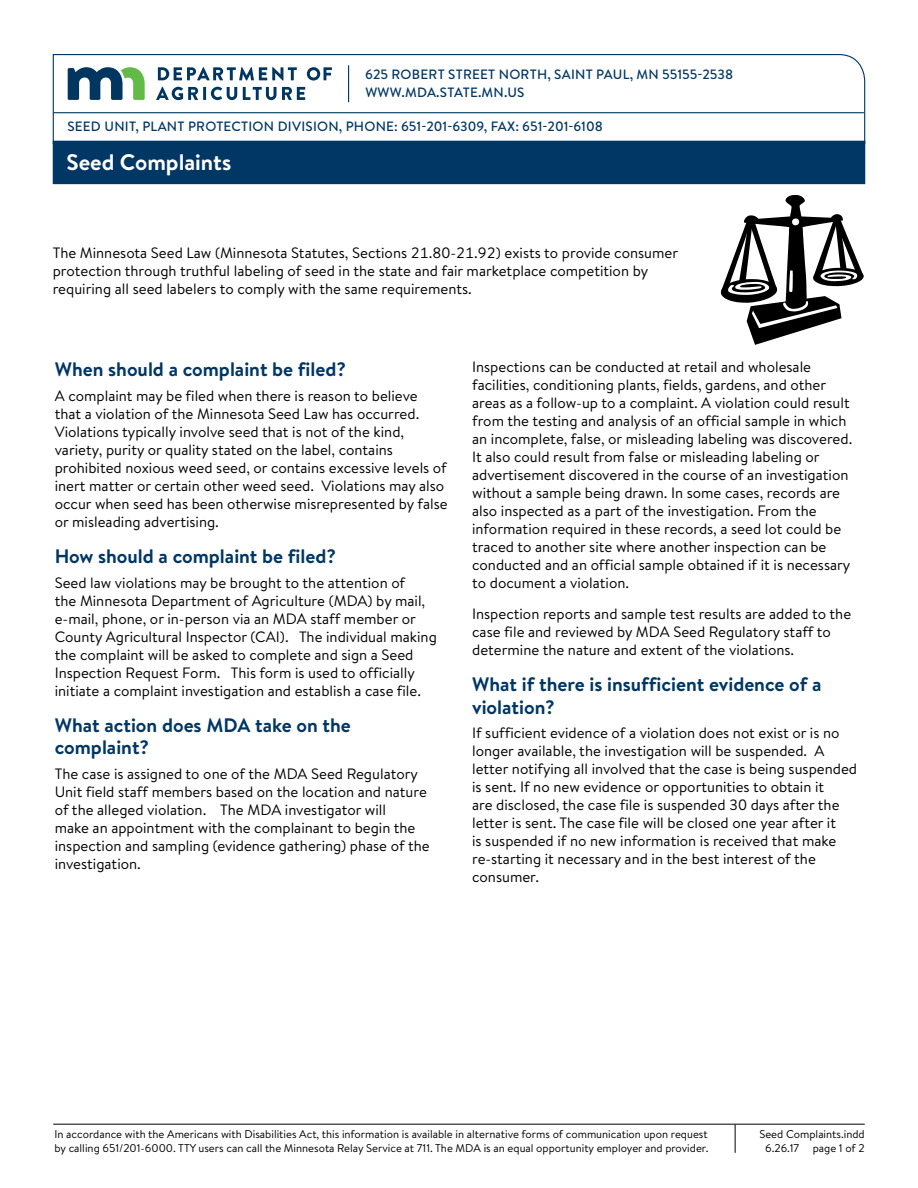
<style>
.page{position:relative;width:918px;height:1188px;background:#fff}
.page>*{position:absolute;margin:0;border:0;box-sizing:border-box;transform-origin:0 0}
.t1{font:700 22.5px "Brandon Text";color:#fff}
.t2{font:700 19.5px/22.5px "Brandon Text";color:#003764}
.t3{font:15px/18px "Brandon Text";color:#000}
.t4{font:500 13.5px/18px "Brandon Text";letter-spacing:.02em;color:#003764}
.t5{font:11.25px/13.5px "Brandon Text";color:#000}
</style>
<div class="page">
<svg style="left:735px;top:1125px;width:1px;height:28px"></svg>
<hr style="left:53px;top:1124px;width:812px;height:1px;background:#000">
<svg style="left:721px;top:195px;width:143px;height:150px"></svg>
<svg style="left:52px;top:54px;width:814px;height:91px"></svg>
<svg style="left:68px;top:67px;width:77px;height:33px"></svg>
<svg style="left:158px;top:67px;width:139px;height:14px"></svg>
<svg style="left:307px;top:67px;width:25px;height:14px"></svg>
<svg style="left:156px;top:87px;width:81px;height:13px"></svg>
<svg style="left:243px;top:87px;width:62px;height:13px"></svg>
<hr style="left:53px;top:112px;width:811px;height:1px;background:#003764">
<hr style="left:348px;top:65px;width:1px;height:37px;background:#003764">
<div style="left:53px;top:141px;width:812px;height:43px;background:#003764"></div>
<p class="t4" style="left:365px;top:65px;width:370px">625 ROBERT STREET NORTH, SAINT PAUL, MN 55155-2538<br>WWW.MDA.STATE.MN.US</p>
<p class="t4" style="left:67px;top:117px;width:537px">SEED UNIT, PLANT PROTECTION DIVISION, PHONE: 651-201-6309, FAX: 651-201-6108</p>
<h1 class="t1" style="left:66px;top:147px;width:166px">Seed Complaints</h1>
<p class="t3" style="left:53px;top:243px;width:627px">The Minnesota Seed Law (Minnesota Statutes, Sections 21.80-21.92) exists to provide consumer protection through truthful labeling of seed in the state and fair marketplace competition by requiring all seed labelers to comply with the same requirements.</p>
<h2 class="t2" style="left:55px;top:358px;width:293px">When should a complaint be filed?</h2>
<p class="t3" style="left:55px;top:386px;width:394px">A complaint may be filed when there is reason to believe that a violation of the Minnesota Seed Law has occurred.<br>Violations typically involve seed that is not of the kind, variety, purity or quality stated on the label, contains prohibited noxious weed seed, or contains excessive levels of inert matter or certain other weed seed. Violations may also occur when seed has been otherwise misrepresented by false or misleading advertising.</p>
<h2 class="t2" style="left:55px;top:545px;width:283px">How should a complaint be filed?</h2>
<p class="t3" style="left:55px;top:573px;width:384px">Seed law violations may be brought to the attention of<br>the Minnesota Department of Agriculture (MDA) by mail, e-mail, phone, or in-person via an MDA staff member or County Agricultural Inspector (CAI). The individual making the complaint will be asked to complete and sign a Seed Inspection Request Form. This form is used to officially initiate a complaint investigation and establish a case file.</p>
<h2 class="t2" style="left:55px;top:713px;width:298px">What action does MDA take on the complaint?</h2>
<p class="t3" style="left:55px;top:764px;width:376px">The case is assigned to one of the MDA Seed Regulatory Unit field staff members based on the location and nature of the alleged violation. The MDA investigator will<br>make an appointment with the complainant to begin the inspection and sampling (evidence gathering) phase of the investigation.</p>
<p class="t3" style="left:472px;top:357px;width:382px">Inspections can be conducted at retail and wholesale facilities, conditioning plants, fields, gardens, and other areas as a follow-up to a complaint. A violation could result from the testing and analysis of an official sample in which an incomplete, false, or misleading labeling was discovered.<br>It also could result from false or misleading labeling or advertisement discovered in the course of an investigation without a sample being drawn. In some cases, records are also inspected as a part of the investigation. From the information required in these records, a seed lot could be traced to another site where another inspection can be conducted and an official sample obtained if it is necessary to document a violation.</p>
<p class="t3" style="left:472px;top:604px;width:381px">Inspection reports and sample test results are added to the case file and reviewed by MDA Seed Regulatory staff to determine the nature and extent of the violations.</p>
<h2 class="t2" style="left:472px;top:673px;width:351px">What if there is insufficient evidence of a violation?</h2>
<p class="t3" style="left:472px;top:724px;width:387px">If sufficient evidence of a violation does not exist or is no longer available, the investigation will be suspended. A letter notifying all involved that the case is being suspended is sent. If no new evidence or opportunities to obtain it<br>are disclosed, the case file is suspended 30 days after the letter is sent. The case file will be closed one year after it<br>is suspended if no new information is received that make re-starting it necessary and in the best interest of the consumer.</p>
<p class="t5" style="left:55px;top:1127px;width:655px">In accordance with the Americans with Disabilities Act, this information is available in alternative forms of communication upon request by calling 651/201-6000. TTY users can call the Minnesota Relay Service at 711. The MDA is an equal opportunity employer and provider.</p>
<p class="t5" style="left:759px;top:1127px;width:107px;text-align:center">Seed Complaints.indd<br>6.26.17 page 1 of 2</p>
</div>
